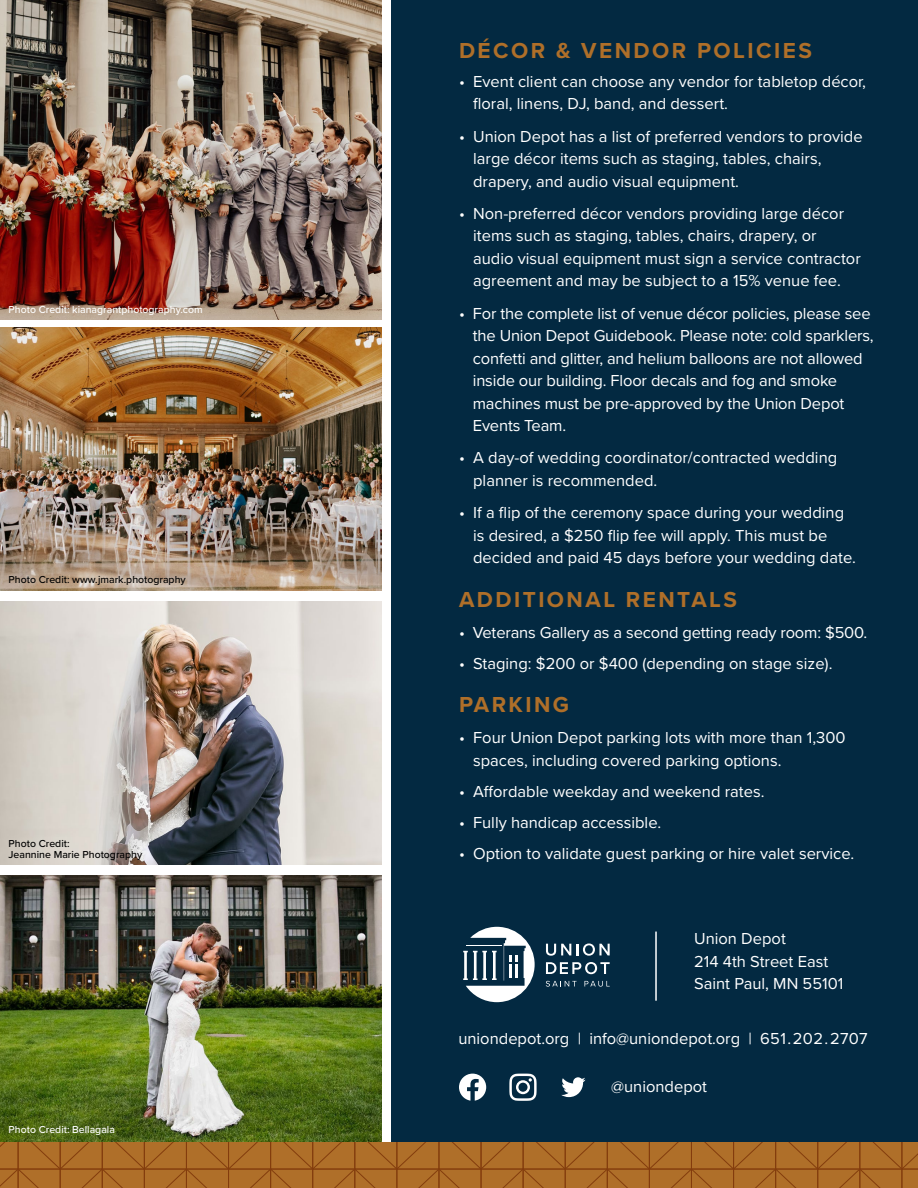
<style>
.page{position:relative;width:918px;height:1188px;background:#fff}
.page>*{position:absolute;margin:0;border:0;box-sizing:border-box;transform-origin:0 0}
.t1{font:700 22.5px "Proxima Nova";letter-spacing:.11em;color:#af6f29}
.t2{font:16.5px/22.5px "Proxima Nova";color:#fff}
.t3{font:500 10.5px/10.5px "Proxima Nova";color:#000}
.t4{font:500 10.5px "Proxima Nova";color:#fff}
</style>
<div class="page">
<img style="left:0;top:0;width:381px;height:320px">
<img style="left:0;top:602px;width:381px;height:262px">
<div style="left:392px;top:0;width:526px;height:1188px;background:#032941"></div>
<img style="left:0;top:876px;width:381px;height:267px">
<svg style="left:459px;top:1074px;width:27px;height:27px"></svg>
<svg style="left:509px;top:1074px;width:28px;height:27px"></svg>
<svg style="left:561px;top:1077px;width:25px;height:20px"></svg>
<svg style="left:463px;top:927px;width:72px;height:75px"></svg>
<svg style="left:546px;top:981px;width:31px;height:6px"></svg>
<svg style="left:584px;top:981px;width:26px;height:6px"></svg>
<svg style="left:546px;top:943px;width:64px;height:13px"></svg>
<svg style="left:546px;top:962px;width:64px;height:12px"></svg>
<img style="left:0;top:327px;width:381px;height:264px">
<hr style="left:655px;top:932px;width:2px;height:69px;background:#fff">
<svg style="left:0;top:1143px;width:918px;height:45px;background:#aa6a26"></svg>
<p class="t4" style="left:9px;top:302px;width:195px">Photo Credit: kianagrantphotography.com</p>
<p class="t3" style="left:9px;top:574px;width:179px">Photo Credit: www.jmark.photography</p>
<p class="t3" style="left:9px;top:838px;width:135px">Photo Credit:<br>Jeannine Marie Photography</p>
<p class="t4" style="left:9px;top:1121px;width:108px">Photo Credit: Bellagala</p>
<h1 class="t1" style="left:459px;top:34px;width:354px">DÉCOR &amp; VENDOR POLICIES</h1>
<p class="t2" style="left:473px;top:69px;width:394px;text-indent:-14px">• Event client can choose any vendor for tabletop décor, floral, linens, DJ, band, and dessert.</p>
<p class="t2" style="left:473px;top:124px;width:391px;text-indent:-14px">• Union Depot has a list of preferred vendors to provide large décor items such as staging, tables, chairs, drapery, and audio visual equipment.</p>
<p class="t2" style="left:473px;top:201px;width:389px;text-indent:-14px">• Non-preferred décor vendors providing large décor items such as staging, tables, chairs, drapery, or audio visual equipment must sign a service contractor agreement and may be subject to a 15% venue fee.</p>
<p class="t2" style="left:473px;top:301px;width:402px;text-indent:-14px">• For the complete list of venue décor policies, please see the Union Depot Guidebook. Please note: cold sparklers, confetti and glitter, and helium balloons are not allowed inside our building. Floor decals and fog and smoke machines must be pre-approved by the Union Depot Events Team.</p>
<p class="t2" style="left:473px;top:446px;width:366px;text-indent:-14px">• A day-of wedding coordinator/contracted wedding planner is recommended.</p>
<p class="t2" style="left:473px;top:501px;width:384px;text-indent:-14px">• If a flip of the ceremony space during your wedding is desired, a $250 flip fee will apply. This must be decided and paid 45 days before your wedding date.</p>
<h1 class="t1" style="left:459px;top:583px;width:280px">ADDITIONAL RENTALS</h1>
<p class="t2" style="left:459px;top:621px;width:410px">• Veterans Gallery as a second getting ready room: $500.</p>
<p class="t2" style="left:459px;top:652px;width:375px">• Staging: $200 or $400 (depending on stage size).</p>
<h1 class="t1" style="left:459px;top:688px;width:112px">PARKING</h1>
<p class="t2" style="left:473px;top:726px;width:374px;text-indent:-14px">• Four Union Depot parking lots with more than 1,300 spaces, including covered parking options.</p>
<p class="t2" style="left:459px;top:779px;width:307px">• Affordable weekday and weekend rates.</p>
<p class="t2" style="left:459px;top:810px;width:204px">• Fully handicap accessible.</p>
<p class="t2" style="left:459px;top:842px;width:397px">• Option to validate guest parking or hire valet service.</p>
<p class="t2" style="left:694px;top:927px;width:151px">Union Depot<br>214 4th Street East<br>Saint Paul, MN 55101</p>
<p class="t2" style="left:458px;top:1027px;width:411px">uniondepot.org | info@uniondepot.org | 651 . 202 . 2707</p>
<p class="t2" style="left:611px;top:1074px;width:97px">@uniondepot</p>
</div>
